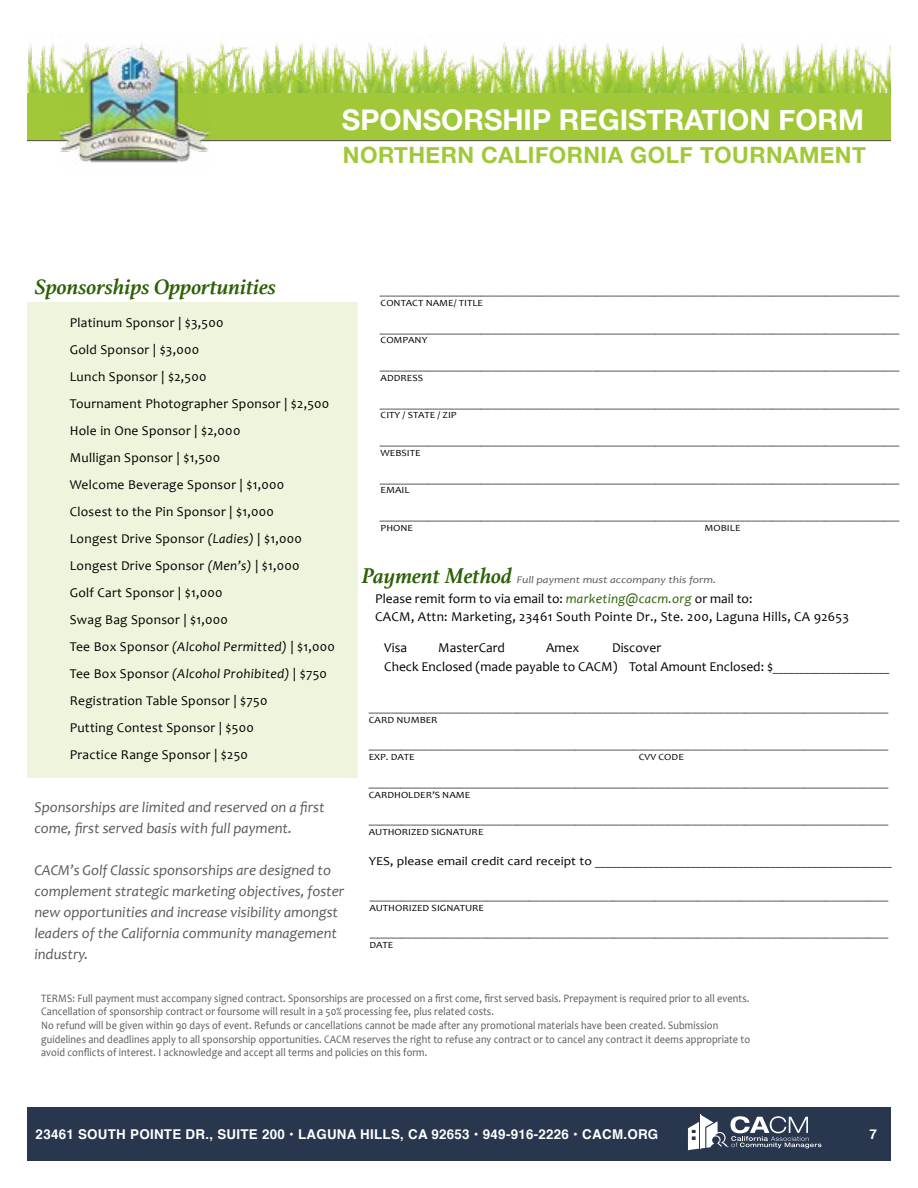
<style>
.page{position:relative;width:918px;height:1188px;background:#fff}
.page>*{position:absolute;margin:0;border:0;box-sizing:border-box;transform-origin:0 0}
.t1{font:700 28.5px "Helvetica Neue";color:#fff}
.t2{font:700 22.5px "Helvetica Neue";letter-spacing:.02em;color:#a0c839}
.t3{font:italic 700 22.5px "Athelas";color:#2b6004}
.t4{font:italic 15px/21px "Candara";color:#58595b}
.t5{font:13.5px/27px "Candara";letter-spacing:.02em;color:#000}
.t6{font:13.5px/19.2px "Candara";color:#000;text-align:center}
.t7{font:700 13.5px "Helvetica";letter-spacing:.02em;color:#fff}
.t8{font:11.4px/13.6px "Candara";letter-spacing:.01em;color:#58595b;scale:.9 1}
.t9{font:10.5px "Candara";color:#000}
.t10{font:italic 10.2px "Candara";color:#58595b;scale:1.18 1}
.t11{font:9.45px "Candara";color:#000;scale:1.11 1}
.s1{font-style:italic}
.s2{font-family:"Athelas";font-weight:700;font-size:22.5px;color:#2b6004}
.s3{font-style:italic;color:#2b6004}
.s4{font-size:10.5px}
.s5{font-size:12.15px}
</style>
<div class="page">
<img style="left:27px;top:42px;width:864px;height:51px">
<div style="left:27px;top:93px;width:864px;height:47px;background:#a0c839"></div>
<div style="left:27px;top:1107px;width:864px;height:54px;background:#28364e"></div>
<svg style="left:700px;top:1115px;width:121px;height:34px"></svg>
<img style="left:688px;top:1122px;width:11px;height:28px">
<hr style="left:27px;top:140px;width:864px;height:1px;background:#4d4d4f">
<img style="left:59px;top:44px;width:152px;height:119px">
<div style="left:27px;top:302px;width:331px;height:476px;background:#eef5dc"></div>
<h1 class="t1" style="left:342px;top:97px;width:524px">SPONSORSHIP REGISTRATION FORM</h1>
<h2 class="t2" style="left:343px;top:137px;width:524px">NORTHERN CALIFORNIA GOLF TOURNAMENT</h2>
<h2 class="t3" style="left:34px;top:268px;width:243px">Sponsorships Opportunities</h2>
<p class="t5" style="left:70px;top:309px;width:267px">Platinum Sponsor | $3,500<br>Gold Sponsor | $3,000<br>Lunch Sponsor | $2,500<br>Tournament Photographer Sponsor | $2,500<br>Hole in One Sponsor | $2,000<br>Mulligan Sponsor | $1,500<br>Welcome Beverage Sponsor | $1,000<br>Closest to the Pin Sponsor | $1,000<br>Longest Drive Sponsor <span class="s1">(Ladies)</span> | $1,000<br>Longest Drive Sponsor <span class="s1">(Men’s)</span> | $1,000<br>Golf Cart Sponsor | $1,000<br>Swag Bag Sponsor | $1,000<br>Tee Box Sponsor <span class="s1">(Alcohol Permitted)</span> | $1,000<br>Tee Box Sponsor <span class="s1">(Alcohol Prohibited)</span> | $750<br>Registration Table Sponsor | $750<br>Putting Contest Sponsor | $500<br>Practice Range Sponsor | $250</p>
<h3 class="t4" style="left:34px;top:797px;width:292px">Sponsorships are limited and reserved on a first come, first served basis with full payment.</h3>
<h3 class="t4" style="left:34px;top:860px;width:312px">CACM’s Golf Classic sponsorships are designed to complement strategic marketing objectives, foster new opportunities and increase visibility amongst leaders of the California community management industry.</h3>
<p class="t11" style="left:380px;top:286px;width:470px">__________________________________________________________________________________________________</p>
<p class="t11" style="left:380px;top:323px;width:470px">__________________________________________________________________________________________________</p>
<p class="t11" style="left:380px;top:361px;width:470px">__________________________________________________________________________________________________</p>
<p class="t11" style="left:380px;top:398px;width:470px">__________________________________________________________________________________________________</p>
<p class="t11" style="left:380px;top:436px;width:470px">__________________________________________________________________________________________________</p>
<p class="t11" style="left:380px;top:473px;width:470px">__________________________________________________________________________________________________</p>
<p class="t11" style="left:380px;top:511px;width:470px">__________________________________________________________________________________________________</p>
<p class="t11" style="left:381px;top:297px;width:94px">CONTACT NAME/ TITLE</p>
<p class="t11" style="left:381px;top:334px;width:44px">COMPANY</p>
<p class="t11" style="left:381px;top:372px;width:40px">ADDRESS</p>
<p class="t11" style="left:381px;top:409px;width:70px">CITY / STATE / ZIP</p>
<p class="t11" style="left:381px;top:447px;width:38px">WEBSITE</p>
<p class="t11" style="left:381px;top:484px;width:28px">EMAIL</p>
<p class="t11" style="left:381px;top:522px;width:31px">PHONE</p>
<p class="t11" style="left:705px;top:522px;width:34px">MOBILE</p>
<p class="t10" style="left:362px;top:574px;width:302px"><span class="s2">Payment Method</span> Full payment must accompany this form.</p>
<h3 class="t5" style="left:375px;top:589px;width:475px;line-height:18px">Please remit form to via email to: <span class="s3">marketing@cacm.org</span> or mail to:<br>CACM, Attn: Marketing, 23461 South Pointe Dr., Ste. 200, Laguna Hills, CA 92653</h3>
<h3 class="t5" style="left:384px;top:634px;width:24px">Visa</h3>
<h3 class="t6" style="left:438px;top:638px;width:68px">MasterCard</h3>
<h3 class="t5" style="left:546px;top:634px;width:35px">Amex</h3>
<h3 class="t6" style="left:384px;top:638px;width:507px">Discover<br>Check Enclosed (made payable to CACM) Total Amount Enclosed: $<span class="s4">______________________</span></h3>
<p class="t11" style="left:369px;top:702px;width:470px">__________________________________________________________________________________________________</p>
<p class="t11" style="left:369px;top:739px;width:470px">__________________________________________________________________________________________________</p>
<p class="t11" style="left:369px;top:777px;width:470px">__________________________________________________________________________________________________</p>
<p class="t11" style="left:369px;top:814px;width:470px">__________________________________________________________________________________________________</p>
<p class="t11" style="left:369px;top:714px;width:63px">CARD NUMBER</p>
<p class="t11" style="left:369px;top:751px;width:43px">EXP. DATE</p>
<p class="t11" style="left:639px;top:751px;width:42px">CVV CODE</p>
<p class="t11" style="left:369px;top:789px;width:93px">CARDHOLDER’S NAME</p>
<p class="t11" style="left:369px;top:826px;width:105px">AUTHORIZED SIGNATURE</p>
<p class="t9" style="left:369px;top:856px;width:525px"><span class="s5">YES, please email credit card receipt to</span> ________________________________________________________</p>
<p class="t11" style="left:370px;top:890px;width:469px">__________________________________________________________________________________________________</p>
<p class="t11" style="left:370px;top:928px;width:469px">__________________________________________________________________________________________________</p>
<p class="t11" style="left:369px;top:902px;width:105px">AUTHORIZED SIGNATURE</p>
<p class="t11" style="left:369px;top:939px;width:23px">DATE</p>
<p class="t8" style="left:41px;top:991px;width:789px">TERMS: Full payment must accompany signed contract. Sponsorships are processed on a first come, first served basis. Prepayment is required prior to all events.<br>Cancellation of sponsorship contract or foursome will result in a 50% processing fee, plus related costs.<br>No refund will be given within 90 days of event. Refunds or cancellations cannot be made after any promotional materials have been created. Submission guidelines and deadlines apply to all sponsorship opportunities. CACM reserves the right to refuse any contract or to cancel any contract it deems appropriate to avoid conflicts of interest. I acknowledge and accept all terms and policies on this form.</p>
<h3 class="t7" style="left:36px;top:1124px;width:624px">23461 SOUTH POINTE DR., SUITE 200 • LAGUNA HILLS, CA 92653 • 949-916-2226 • CACM.ORG</h3>
<h3 class="t7" style="left:869px;top:1124px;width:9px">7</h3>
</div>
